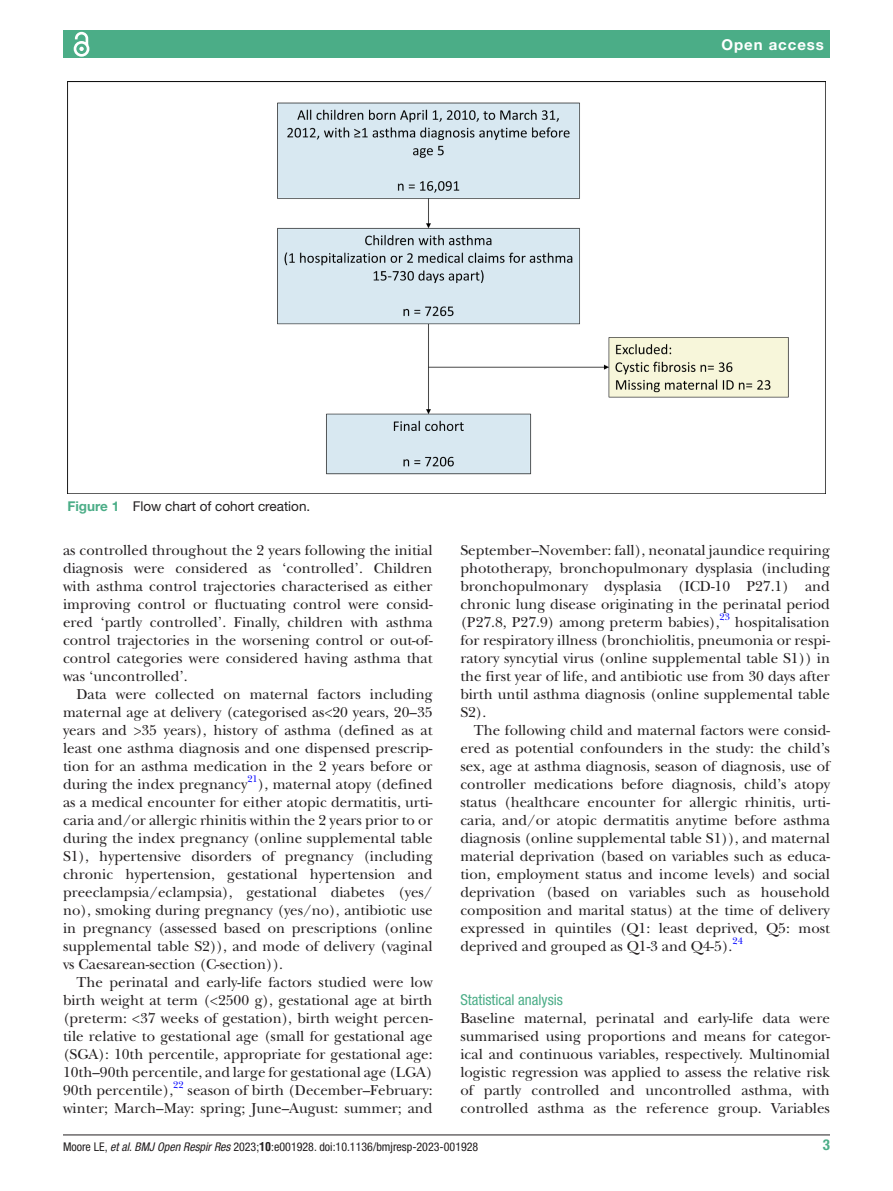
<style>
.page{position:relative;width:893px;height:1191px;background:#fff}
.page>*{position:absolute;margin:0;border:0;box-sizing:border-box;transform-origin:0 0}
.t1{font:15px/18px "New Baskerville";color:#231f20;text-align:justify}
.t2{font:condensed 15px "Helvetica Neue LT Std";color:#4bad87}
.t3{font:700 15px "Helvetica Neue LT Std";letter-spacing:.065em;color:#fff}
.t4{font:700 condensed 15px "Helvetica Neue LT Std";color:#4bad87}
.t5{font:13.5px "Helvetica Neue LT Std";color:#231f20}
.t6{font:condensed 12px "Helvetica Neue LT Std";color:#231f20}
.t7{font:9.9px "New Baskerville";color:#00f}
.s1{font-weight:700;color:#4bad87}
.s2{font-style:italic}
.s3{font-family:"Helvetica";font-weight:700}
</style>
<div class="page">
<hr style="left:63px;top:1134px;width:767px;height:1px;background:#231f20">
<div style="left:63px;top:31px;width:767px;height:27px;background:#4bad87"></div>
<svg style="left:73px;top:31px;width:17px;height:26px"></svg>
<img style="left:68px;top:81px;width:757px;height:413px">
<p class="t3" style="left:721px;top:35px;width:104px">Open access</p>
<p class="t5" style="left:68px;top:498px;width:244px"><span class="s1">Figure 1</span> Flow chart of cohort creation.</p>
<p class="t1" style="left:63px;top:541px;width:371px">as controlled throughout the 2 years following the initial diagnosis were considered as ‘controlled’. Children with asthma control trajectories characterised as either improving control or fluctuating control were consid&shy;ered ‘partly controlled’. Finally, children with asthma control trajectories in the worsening control or out-of&shy;control categories were considered having asthma that was ‘uncontrolled’.</p>
<p class="t1" style="left:63px;top:685px;width:371px;text-indent:14px">Data were collected on maternal factors including maternal age at delivery (categorised as&lt;20 years, 20–35 years and &gt;35 years), history of asthma (defined as at least one asthma diagnosis and one dispensed prescrip&shy;tion for an asthma medication in the 2 years before or during the index pregnancy</p>
<p class="t7" style="left:247px;top:773px;width:12px">21</p>
<p class="t1" style="left:63px;top:775px;width:371px;text-indent:195px">), maternal atopy (defined as a medical encounter for either atopic dermatitis, urti&shy;caria and/or allergic rhinitis within the 2 years prior to or during the index pregnancy (online supplemental table S1), hypertensive disorders of pregnancy (including chronic hypertension, gestational hypertension and preeclampsia/eclampsia), gestational diabetes (yes/ no), smoking during pregnancy (yes/no), antibiotic use in pregnancy (assessed based on prescriptions (online supplemental table S2)), and mode of delivery (vaginal vs Caesarean-section (C-section)).</p>
<p class="t1" style="left:63px;top:973px;width:371px;text-indent:13px">The perinatal and early-life factors studied were low birth weight at term (&lt;2500 g), gestational age at birth (preterm: &lt;37 weeks of gestation), birth weight percen&shy;tile relative to gestational age (small for gestational age (SGA): 10th percentile, appropriate for gestational age:<br>10th–90th percentile, and large for gestational age (LGA)<br>90th percentile),<sup>22</sup> season of birth (December–February: winter; March–May: spring; June–August: summer; and</p>
<p class="t1" style="left:460px;top:541px;width:371px">September–November: fall), neonatal jaundice requiring phototherapy, bronchopulmonary dysplasia (including bronchopulmonary dysplasia (ICD-10 P27.1) and chronic lung disease originating in the perinatal period (P27.8, P27.9) among preterm babies),</p>
<p class="t7" style="left:720px;top:611px;width:12px">23</p>
<p class="t1" style="left:460px;top:613px;width:371px;text-indent:274px">hospitalisation for respiratory illness (bronchiolitis, pneumonia or respi&shy;ratory syncytial virus (online supplemental table S1)) in the first year of life, and antibiotic use from 30 days after birth until asthma diagnosis (online supplemental table S2).</p>
<p class="t1" style="left:460px;top:721px;width:371px;text-indent:14px">The following child and maternal factors were consid&shy;ered as potential confounders in the study: the child’s sex, age at asthma diagnosis, season of diagnosis, use of controller medications before diagnosis, child’s atopy status (healthcare encounter for allergic rhinitis, urti&shy;caria, and/or atopic dermatitis anytime before asthma diagnosis (online supplemental table S1)), and maternal material deprivation (based on variables such as educa&shy;tion, employment status and income levels) and social deprivation (based on variables such as household composition and marital status) at the time of delivery expressed in quintiles (Q1: least deprived, Q5: most deprived and grouped as Q1-3 and Q4-5).<sup>24</sup></p>
<p class="t2" style="left:460px;top:991px;width:104px">Statistical analysis</p>
<p class="t1" style="left:460px;top:1009px;width:371px">Baseline maternal, perinatal and early-life data were summarised using proportions and means for categor&shy;ical and continuous variables, respectively. Multinomial logistic regression was applied to assess the relative risk of partly controlled and uncontrolled asthma, with controlled asthma as the reference group. Variables</p>
<p class="t6" style="left:63px;top:1139px;width:417px">Moore LE, <span class="s2">et al</span>. <span class="s2">BMJ Open Respir Res</span> 2023;<span class="s3">10</span>:e001928. doi:10.1136/bmjresp-2023-001928</p>
<p class="t4" style="left:823px;top:1135px;width:9px">3</p>
</div>
